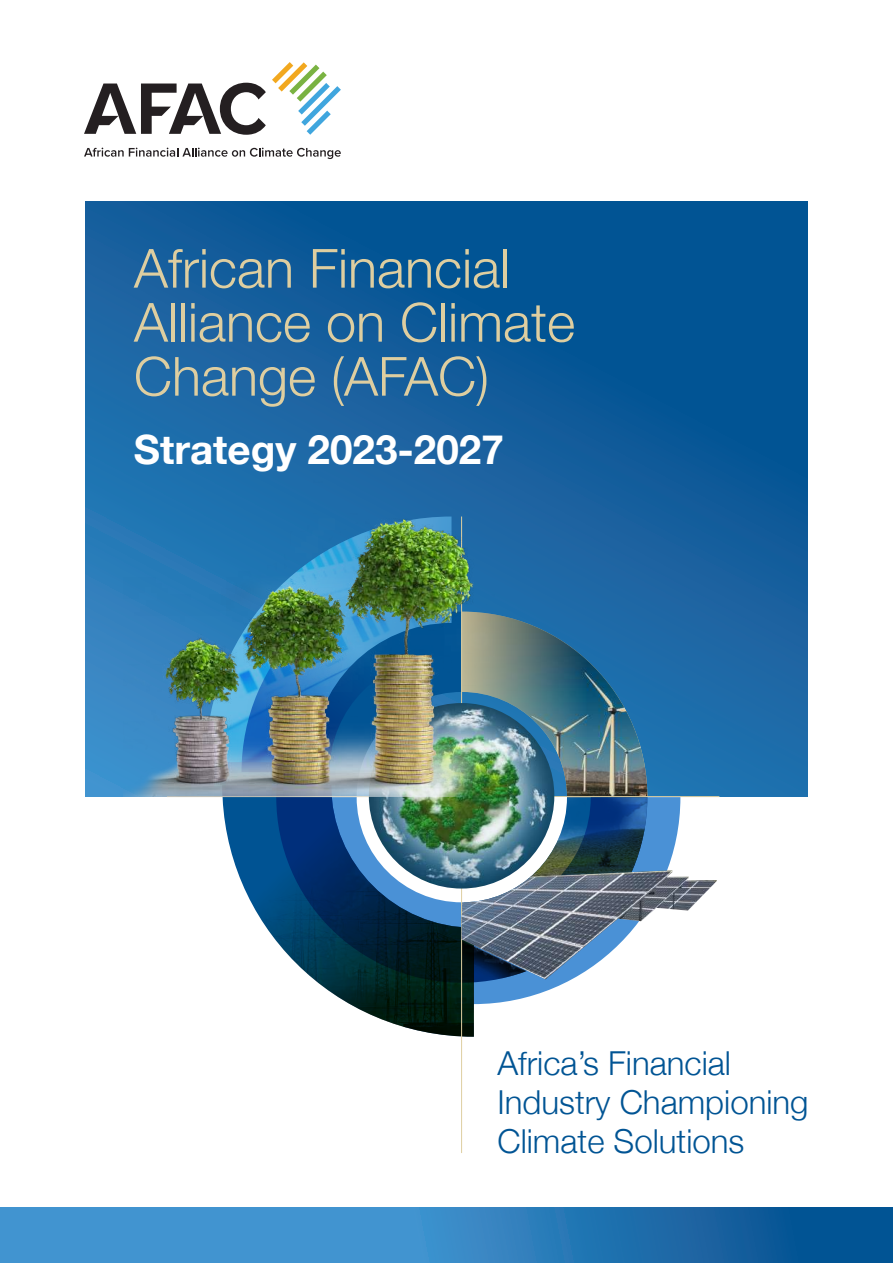
<style>
.page{position:relative;width:893px;height:1263px;background:#fff}
.page>*{position:absolute;margin:0;border:0;box-sizing:border-box;transform-origin:0 0}
.t1{font:300 54px/54px "Helvetica Neue";color:#decea0}
.t2{font:700 40.35px "Helvetica Neue";color:#fff}
.t3{font:300 33px/39px "Helvetica Neue";color:#015494}
</style>
<div class="page">
<svg style="left:85px;top:202px;width:723px;height:594px;background:#125f9e"></svg>
<svg style="left:0;top:1207px;width:893px;height:56px;background:#2d7ebb"></svg>
<img style="left:222px;top:797px;width:252px;height:240px">
<hr style="left:167px;top:796px;width:552px;height:1px;background:#decea0">
<hr style="left:461px;top:516px;width:1px;height:637px;background:#decea0">
<img style="left:680px;top:876px;width:37px;height:35px">
<img style="left:242px;top:569px;width:438px;height:435px">
<img style="left:369px;top:703px;width:185px;height:185px;border-radius:93px">
<img style="left:124px;top:480px;width:370px;height:316px">
<svg style="left:272px;top:62px;width:69px;height:73px"></svg>
<svg style="left:84px;top:83px;width:182px;height:52px"></svg>
<svg style="left:84px;top:148px;width:257px;height:11px"></svg>
<h1 class="t1" style="left:134px;top:237px;width:443px">African Financial<br>Alliance on Climate<br>Change (AFAC)</h1>
<p class="t2" style="left:134px;top:417px;width:371px">Strategy 2023-2027</p>
<p class="t3" style="left:497px;top:1041px;width:313px">Africa’s Financial<br>Industry Championing<br>Climate Solutions</p>
</div>
